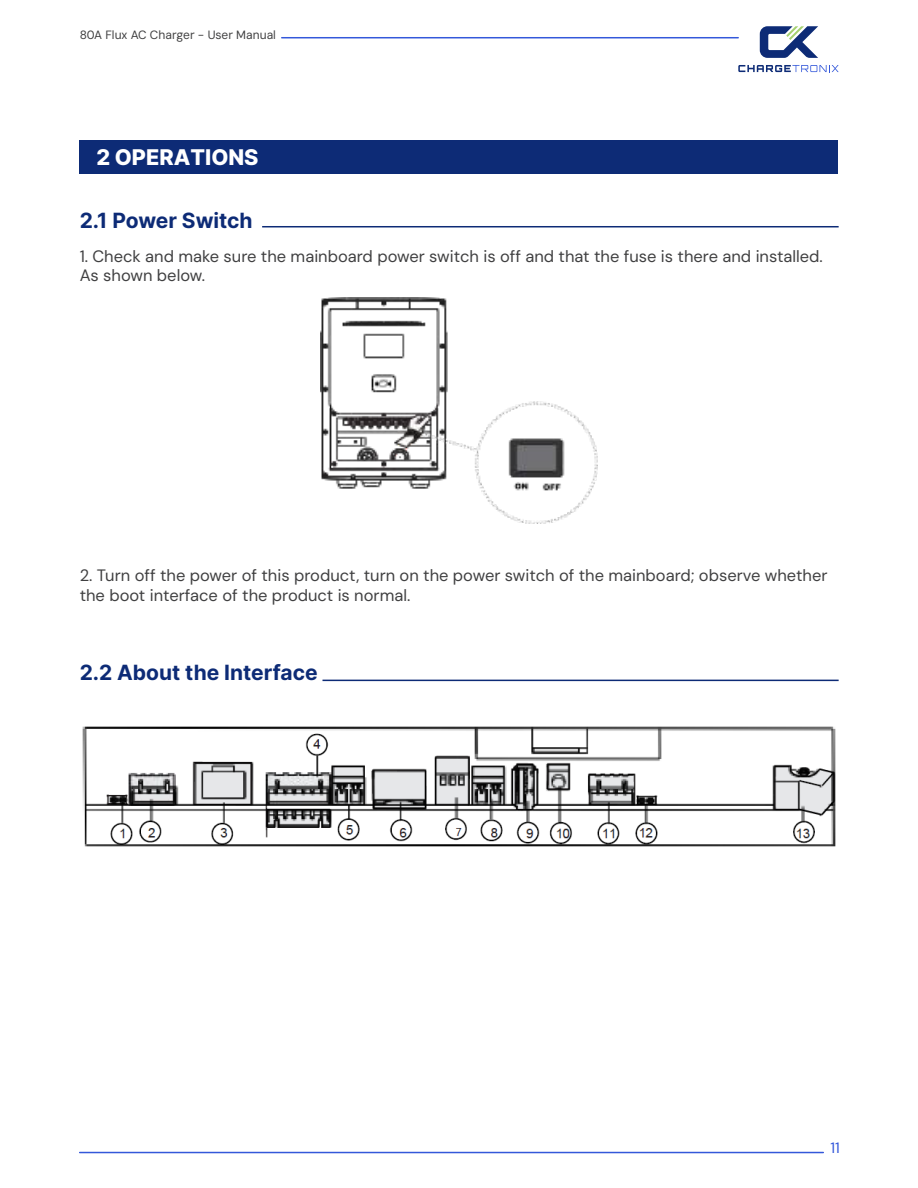
<style>
.page{position:relative;width:918px;height:1188px;background:#fff}
.page>*{position:absolute;margin:0;border:0;box-sizing:border-box;transform-origin:0 0}
.t1{font:800 21.6px "Inter";color:#fff}
.t2{font:700 21px "Inter";color:#0d2b76}
.t3{font:16.5px/19.8px "DM Sans 9 pt";color:#404041}
.t4{font:15px "DM Sans 9 pt";color:#3458da}
.t5{font:12px "DM Sans 9 pt";color:#404041}
</style>
<div class="page">
<hr style="left:80px;top:1152px;width:743px;height:1px;background:#3458da">
<img style="left:321px;top:297px;width:276px;height:227px">
<div style="left:79px;top:140px;width:759px;height:34px;background:#0d2b76"></div>
<hr style="left:262px;top:226px;width:577px;height:1px;background:#0d2b76">
<hr style="left:322px;top:680px;width:517px;height:1px;background:#0d2b76">
<img style="left:82px;top:726px;width:754px;height:121px">
<hr style="left:282px;top:37px;width:456px;height:1px;background:#3458da">
<svg style="left:738px;top:65px;width:101px;height:7px"></svg>
<svg style="left:760px;top:26px;width:58px;height:32px"></svg>
<p class="t5" style="left:80px;top:28px;width:198px">80A Flux AC Charger - User Manual</p>
<h1 class="t1" style="left:96px;top:141px;width:164px">2 OPERATIONS</h1>
<p class="t2" style="left:80px;top:205px;width:175px">2.1 Power Switch</p>
<p class="t3" style="left:80px;top:246px;width:745px">1. Check and make sure the mainboard power switch is off and that the fuse is there and installed.<br>As shown below.</p>
<p class="t3" style="left:80px;top:565px;width:749px">2. Turn off the power of this product, turn on the power switch of the mainboard; observe whether the boot interface of the product is normal.</p>
<p class="t2" style="left:80px;top:657px;width:239px">2.2 About the Interface</p>
<p class="t4" style="left:831px;top:1139px;width:11px">11</p>
</div>
